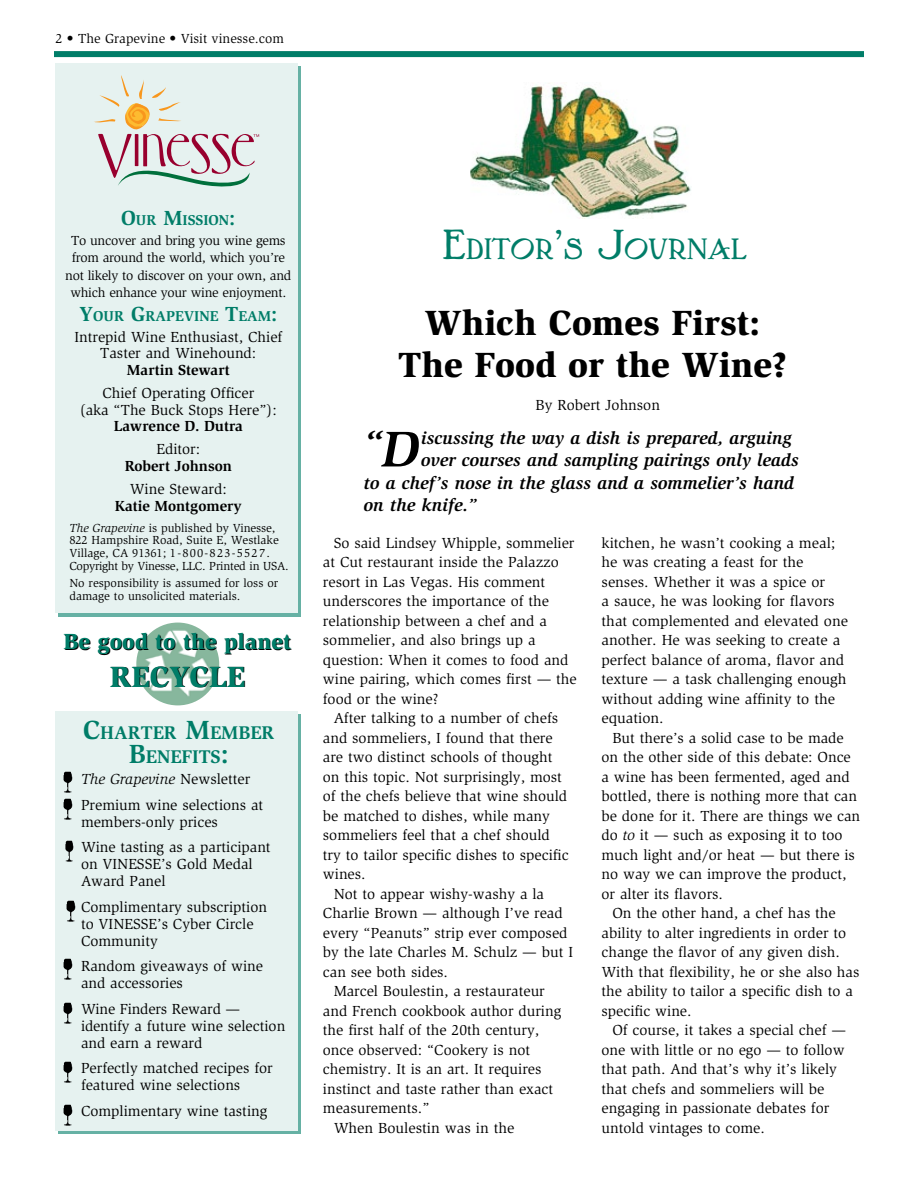
<style>
.page{position:relative;width:918px;height:1188px;background:#fff}
.page>*{position:absolute;margin:0;border:0;box-sizing:border-box;transform-origin:0 0}
.t1{font:italic 700 38.7px "Slimbach Std";color:#000}
.t2{font:900 36px/42px "Slimbach Std";color:#000;text-align:center}
.t3{font:31.5px "P22 Arts And Crafts Hunter";color:#007d68}
.t4{font:900 30px "Slimbach Std";color:#007d68}
.t5{font:900 22.5px "Slimbach Std";color:#007d68}
.t6{font:700 18.9px/24px "Slimbach Std";color:#007d68;text-align:center}
.t7{font:italic 700 18px "Slimbach Std";color:#000}
.t8{font:15px/19.5px "Slimbach Std";color:#000}
.t9{font:700 15px "Slimbach Std";color:#000}
.t10{font:700 14.7px "Slimbach Std";color:#007d68}
.t11{font:13.5px/17.2px "Slimbach Std";letter-spacing:-.02em;color:#000;text-align:center}
.t12{font:13.5px "Slimbach Std";color:#000}
.t13{font:12px/12.8px "Slimbach Std";color:#000}
.s1{font-size:21px}
.s2{font-style:italic}
.s3{font-style:inherit}
.s4{font-size:27px}
.s5{font-size:45px}
.s6{font-size:51.6px}
</style>
<div class="page">
<div style="left:54px;top:51px;width:810px;height:6px;background:#007d68"></div>
<div style="left:58px;top:66px;width:244px;height:551px;background:#66b1a4"></div>
<div style="left:56px;top:63px;width:242px;height:549px;background:#e6f2f0"></div>
<svg style="left:94px;top:75px;width:165px;height:111px"></svg>
<div style="left:58px;top:714px;width:244px;height:420px;background:#66b1a4"></div>
<div style="left:56px;top:711px;width:242px;height:419px;background:#e6f2f0"></div>
<img style="left:63px;top:772px;width:9px;height:21px">
<img style="left:63px;top:798px;width:9px;height:21px">
<img style="left:65px;top:840px;width:9px;height:21px">
<img style="left:66px;top:900px;width:9px;height:21px">
<img style="left:63px;top:959px;width:9px;height:21px">
<img style="left:63px;top:1003px;width:9px;height:21px">
<img style="left:63px;top:1062px;width:9px;height:21px">
<img style="left:63px;top:1105px;width:9px;height:21px">
<img style="left:471px;top:86px;width:220px;height:132px">
<img style="left:136px;top:623px;width:83px;height:82px">
<p class="t12" style="left:56px;top:31px;width:230px">2 • The Grapevine • Visit vinesse.com</p>
<p class="t10" style="left:121px;top:211px;width:116px"><span class="s1">O</span>UR <span class="s1">M</span>ISSION<span class="s1">:</span></p>
<p class="t11" style="left:65px;top:232px;width:228px">To uncover and bring you wine gems from around the world, which you’re not likely to discover on your own, and which enhance your wine enjoyment.</p>
<p class="t10" style="left:79px;top:307px;width:200px"><span class="s1">Y</span>OUR <span class="s1">G</span>RAPEVINE <span class="s1">T</span>EAM<span class="s1">:</span></p>
<p class="t8" style="left:74px;top:329px;width:209px;line-height:16.5px;text-align:center">Intrepid Wine Enthusiast, Chief<br>Taster and Winehound:</p>
<p class="t9" style="left:127px;top:361px;width:104px">Martin Stewart</p>
<p class="t8" style="left:80px;top:385px;width:198px;line-height:16.5px;text-align:center">Chief Operating Officer<br>(aka “The Buck Stops Here”):</p>
<p class="t9" style="left:114px;top:417px;width:131px">Lawrence D. Dutra</p>
<p class="t8" style="left:156px;top:440px;width:45px">Editor:</p>
<p class="t9" style="left:125px;top:457px;width:109px">Robert Johnson</p>
<p class="t8" style="left:130px;top:480px;width:99px">Wine Steward:</p>
<p class="t9" style="left:115px;top:497px;width:129px">Katie Montgomery</p>
<p class="t13" style="left:69px;top:521px;width:221px"><span class="s2">The Grapevine</span> is published by Vinesse, 822 Hampshire Road, Suite E, Westlake Village, CA 91361; <span class="s3">1-800-823-5527.<br></span>Copyright by Vinesse, LLC. Printed in USA.</p>
<p class="t13" style="left:69px;top:577px;width:210px">No responsibility is assumed for loss or damage to unsolicited materials.</p>
<h3 class="t5" style="left:64px;top:628px;width:229px">Be good to the planet</h3>
<h3 class="t4" style="left:110px;top:658px;width:137px">recycle</h3>
<p class="t6" style="left:83px;top:720px;width:193px"><span class="s4">C</span>HARTER <span class="s4">M</span>EMBER<br><span class="s4">B</span>ENEFITS<span class="s4">:</span></p>
<p class="t8" style="left:81px;top:767px;width:184px;line-height:25.7px"><span class="s2">The Grapevine</span> Newsletter<br>Premium wine selections at</p>
<p class="t8" style="left:81px;top:809px;width:191px;line-height:25.7px">members-only prices<br>Wine tasting as a participant</p>
<p class="t8" style="left:81px;top:856px;width:173px;line-height:17px">on VINESSE’s Gold Medal<br>Award Panel</p>
<p class="t8" style="left:81px;top:898px;width:188px;line-height:17px">Complimentary subscription to VINESSE’s Cyber Circle<br>Community</p>
<p class="t8" style="left:81px;top:958px;width:184px;line-height:17px">Random giveaways of wine and accessories</p>
<p class="t8" style="left:81px;top:1001px;width:206px;line-height:17px">Wine Finders Reward — identify a future wine selection and earn a reward</p>
<p class="t8" style="left:81px;top:1060px;width:193px;line-height:17px">Perfectly matched recipes for featured wine selections</p>
<p class="t8" style="left:81px;top:1101px;width:188px">Complimentary wine tasting</p>
<h3 class="t3" style="left:443px;top:231px;width:305px"><span class="s5">E</span>DITOR<span class="s5">’</span>S <span class="s5">J</span>OURNAL</h3>
<h2 class="t2" style="left:398px;top:301px;width:390px">Which Comes First:<br>The Food or the Wine?</h2>
<p class="t8" style="left:536px;top:395px;width:126px">By Robert Johnson</p>
<h1 class="t1" style="left:364px;top:422px;width:57px">“<span class="s6">D</span></h1>
<p class="t7" style="left:421px;top:427px;width:372px">iscussing the way a dish is prepared, arguing</p>
<p class="t7" style="left:421px;top:450px;width:379px">over courses and sampling pairings only leads</p>
<p class="t7" style="left:364px;top:472px;width:432px">to a chef’s nose in the glass and a sommelier’s hand</p>
<p class="t7" style="left:364px;top:495px;width:115px">on the knife.”</p>
<p class="t8" style="left:323px;top:533px;width:255px;text-indent:11px">So said Lindsey Whipple, sommelier at Cut restaurant inside the Palazzo resort in Las Vegas. His comment underscores the importance of the relationship between a chef and a sommelier, and also brings up a question: When it comes to food and wine pairing, which comes first — the food or the wine?</p>
<p class="t8" style="left:334px;top:709px;width:226px">After talking to a number of chefs</p>
<p class="t8" style="left:323px;top:728px;width:231px">and sommeliers, I found that there</p>
<p class="t8" style="left:323px;top:748px;width:231px">are two distinct schools of thought</p>
<p class="t8" style="left:323px;top:767px;width:241px">on this topic. Not surprisingly, most</p>
<p class="t8" style="left:323px;top:787px;width:246px">of the chefs believe that wine should</p>
<p class="t8" style="left:323px;top:806px;width:229px">be matched to dishes, while many</p>
<p class="t8" style="left:323px;top:826px;width:228px">sommeliers feel that a chef should</p>
<p class="t8" style="left:323px;top:845px;width:247px">try to tailor specific dishes to specific</p>
<p class="t8" style="left:323px;top:865px;width:44px">wines.</p>
<p class="t8" style="left:334px;top:884px;width:212px">Not to appear wishy-washy a la</p>
<p class="t8" style="left:323px;top:904px;width:241px">Charlie Brown — although I’ve read</p>
<p class="t8" style="left:323px;top:923px;width:246px">every “Peanuts” strip ever composed</p>
<p class="t8" style="left:323px;top:943px;width:252px">by the late Charles M. Schulz — but I</p>
<p class="t8" style="left:323px;top:962px;width:127px">can see both sides.</p>
<p class="t8" style="left:334px;top:982px;width:213px">Marcel Boulestin, a restaurateur</p>
<p class="t8" style="left:323px;top:1001px;width:240px">and French cookbook author during</p>
<p class="t8" style="left:323px;top:1021px;width:218px">the first half of the 20th century,</p>
<p class="t8" style="left:323px;top:1040px;width:209px">once observed: “Cookery is not</p>
<p class="t8" style="left:323px;top:1060px;width:220px">chemistry. It is an art. It requires</p>
<p class="t8" style="left:323px;top:1079px;width:232px">instinct and taste rather than exact</p>
<p class="t8" style="left:323px;top:1099px;width:108px">measurements.”</p>
<p class="t8" style="left:334px;top:1118px;width:182px">When Boulestin was in the</p>
<p class="t8" style="left:602px;top:533px;width:248px">kitchen, he wasn’t cooking a meal; he was creating a feast for the senses. Whether it was a spice or<br>a sauce, he was looking for flavors that complemented and elevated one another. He was seeking to create a perfect balance of aroma, flavor and texture — a task challenging enough without adding wine affinity to the equation.</p>
<p class="t8" style="left:612px;top:728px;width:233px">But there’s a solid case to be made</p>
<p class="t8" style="left:602px;top:748px;width:251px">on the other side of this debate: Once</p>
<p class="t8" style="left:602px;top:767px;width:250px">a wine has been fermented, aged and</p>
<p class="t8" style="left:602px;top:787px;width:257px">bottled, there is nothing more that can</p>
<p class="t8" style="left:602px;top:806px;width:260px">be done for it. There are things we can</p>
<p class="t8" style="left:602px;top:826px;width:243px">do <span class="s2">to</span> it — such as exposing it to too</p>
<p class="t8" style="left:602px;top:845px;width:255px">much light and/or heat — but there is</p>
<p class="t8" style="left:602px;top:865px;width:246px">no way we can improve the product,</p>
<p class="t8" style="left:602px;top:884px;width:123px">or alter its flavors.</p>
<p class="t8" style="left:612px;top:904px;width:225px">On the other hand, a chef has the</p>
<p class="t8" style="left:602px;top:923px;width:246px">ability to alter ingredients in order to</p>
<p class="t8" style="left:602px;top:943px;width:240px">change the flavor of any given dish.</p>
<p class="t8" style="left:602px;top:962px;width:259px">With that flexibility, he or she also has</p>
<p class="t8" style="left:602px;top:982px;width:253px">the ability to tailor a specific dish to a</p>
<p class="t8" style="left:602px;top:1001px;width:92px">specific wine.</p>
<p class="t8" style="left:612px;top:1021px;width:235px">Of course, it takes a special chef —</p>
<p class="t8" style="left:602px;top:1040px;width:245px">one with little or no ego — to follow</p>
<p class="t8" style="left:602px;top:1060px;width:237px">that path. And that’s why it’s likely</p>
<p class="t8" style="left:602px;top:1079px;width:224px">that chefs and sommeliers will be</p>
<p class="t8" style="left:602px;top:1099px;width:229px">engaging in passionate debates for</p>
<p class="t8" style="left:602px;top:1118px;width:165px">untold vintages to come.</p>
</div>
